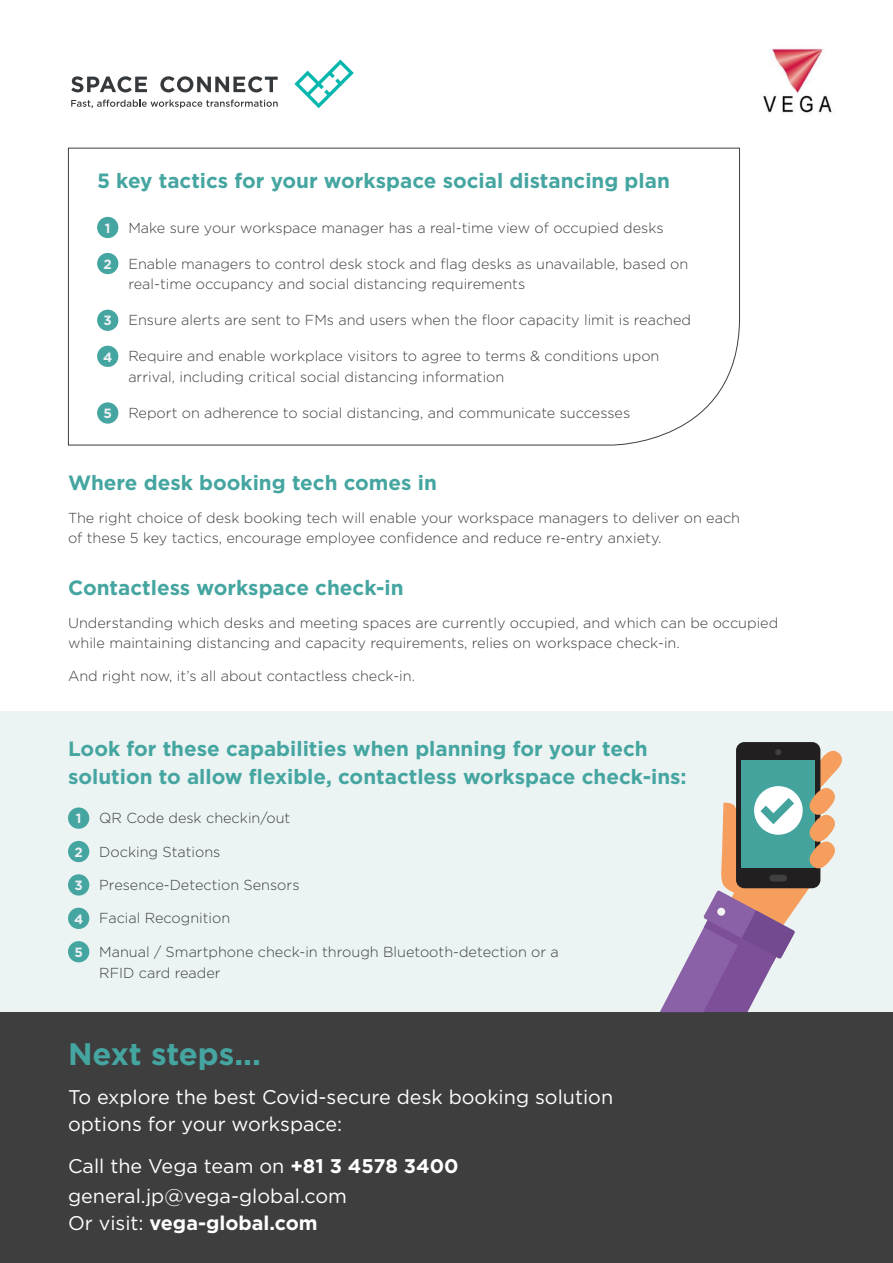
<style>
.page{position:relative;width:893px;height:1263px;background:#fff}
.page>*{position:absolute;margin:0;border:0;box-sizing:border-box;transform-origin:0 0}
.t1{font:700 31.05px "Gotham";color:#45a5a0}
.subhead{font:700 20.7px/27.6px "Gotham";color:#45a5a0}
.t2{font:19.8px/27px "Gotham";color:#fff}
.Text{font:300 14.4px/20.7px "Gotham";color:#3e3e3f}
.subhead-2{font:700 13.35px "Gotham";color:#edf0f4}
.s1{font-weight:700}
</style>
<div class="page">
<div style="left:0;top:711px;width:893px;height:552px;background:#ebf3f3"></div>
<svg style="left:68px;top:147px;width:672px;height:299px"></svg>
<div style="left:0;top:1012px;width:893px;height:251px;background:#3e3e3f"></div>
<div style="left:97px;top:217px;width:21px;height:21px;background:#45a5a0;border-radius:50%"></div>
<div style="left:97px;top:253px;width:21px;height:21px;background:#45a5a0;border-radius:50%"></div>
<div style="left:97px;top:310px;width:21px;height:21px;background:#45a5a0;border-radius:50%"></div>
<div style="left:97px;top:346px;width:21px;height:21px;background:#45a5a0;border-radius:50%"></div>
<div style="left:97px;top:402px;width:21px;height:22px;background:#45a5a0;border-radius:50%"></div>
<div style="left:68px;top:807px;width:21px;height:22px;background:#45a5a0;border-radius:50%"></div>
<div style="left:68px;top:841px;width:21px;height:21px;background:#45a5a0;border-radius:50%"></div>
<div style="left:68px;top:874px;width:21px;height:21px;background:#45a5a0;border-radius:50%"></div>
<div style="left:68px;top:908px;width:21px;height:21px;background:#45a5a0;border-radius:50%"></div>
<div style="left:68px;top:941px;width:21px;height:21px;background:#45a5a0;border-radius:50%"></div>
<div style="left:736px;top:742px;width:84px;height:146px;background:#211f1f;border-radius:8px"></div>
<svg style="left:660px;top:747px;width:182px;height:265px"></svg>
<svg style="left:294px;top:60px;width:60px;height:48px"></svg>
<svg style="left:71px;top:76px;width:207px;height:17px"></svg>
<svg style="left:71px;top:100px;width:207px;height:8px"></svg>
<img style="left:763px;top:48px;width:69px;height:65px">
<p class="subhead" style="left:97px;top:167px;width:574px">5 key tactics for your workspace social distancing plan</p>
<p class="subhead-2" style="left:105px;top:219px;width:7px">1</p>
<p class="Text" style="left:128px;top:217px;width:537px">Make sure your workspace manager has a real-time view of occupied desks</p>
<p class="subhead-2" style="left:104px;top:255px;width:10px">2</p>
<p class="Text" style="left:128px;top:253px;width:562px">Enable managers to control desk stock and flag desks as unavailable, based on real-time occupancy and social distancing requirements</p>
<p class="subhead-2" style="left:104px;top:312px;width:10px">3</p>
<p class="Text" style="left:128px;top:310px;width:564px">Ensure alerts are sent to FMs and users when the floor capacity limit is reached</p>
<p class="subhead-2" style="left:103px;top:348px;width:11px">4</p>
<p class="Text" style="left:128px;top:346px;width:533px">Require and enable workplace visitors to agree to terms &amp; conditions upon arrival, including critical social distancing information</p>
<p class="subhead-2" style="left:104px;top:405px;width:10px">5</p>
<p class="Text" style="left:128px;top:402px;width:503px">Report on adherence to social distancing, and communicate successes</p>
<p class="subhead" style="left:68px;top:469px;width:370px">Where desk booking tech comes in</p>
<p class="Text" style="left:68px;top:507px;width:674px">The right choice of desk booking tech will enable your workspace managers to deliver on each of these 5 key tactics, encourage employee confidence and reduce re-entry anxiety.</p>
<p class="subhead" style="left:68px;top:574px;width:337px">Contactless workspace check-in</p>
<p class="Text" style="left:68px;top:612px;width:712px">Understanding which desks and meeting spaces are currently occupied, and which can be occupied while maintaining distancing and capacity requirements, relies on workspace check-in.</p>
<p class="Text" style="left:68px;top:665px;width:349px">And right now, it’s all about contactless check-in.</p>
<p class="subhead" style="left:68px;top:735px;width:620px">Look for these capabilities when planning for your tech solution to allow flexible, contactless workspace check-ins:</p>
<p class="subhead-2" style="left:76px;top:810px;width:7px">1</p>
<p class="Text" style="left:99px;top:807px;width:193px">QR Code desk checkin/out</p>
<p class="subhead-2" style="left:74px;top:843px;width:10px">2</p>
<p class="Text" style="left:99px;top:841px;width:123px">Docking Stations</p>
<p class="subhead-2" style="left:75px;top:876px;width:10px">3</p>
<p class="Text" style="left:99px;top:874px;width:202px">Presence-Detection Sensors</p>
<p class="subhead-2" style="left:74px;top:910px;width:11px">4</p>
<p class="Text" style="left:99px;top:908px;width:133px">Facial Recognition</p>
<p class="subhead-2" style="left:74px;top:943px;width:10px">5</p>
<p class="Text" style="left:99px;top:941px;width:461px">Manual / Smartphone check-in through Bluetooth-detection or a<br>RFID card reader</p>
<p class="t1" style="left:68px;top:1033px;width:194px">Next steps...</p>
<p class="t2" style="left:68px;top:1083px;width:547px">To explore the best Covid-secure desk booking solution options for your workspace:</p>
<p class="t2" style="left:68px;top:1152px;width:392px">Call the Vega team on <span class="s1">+81 3 4578 3400</span></p>
<p class="t2" style="left:68px;top:1182px;width:280px">general.jp@vega-global.com<br>Or visit: <span class="s1">vega-global.com</span></p>
</div>
